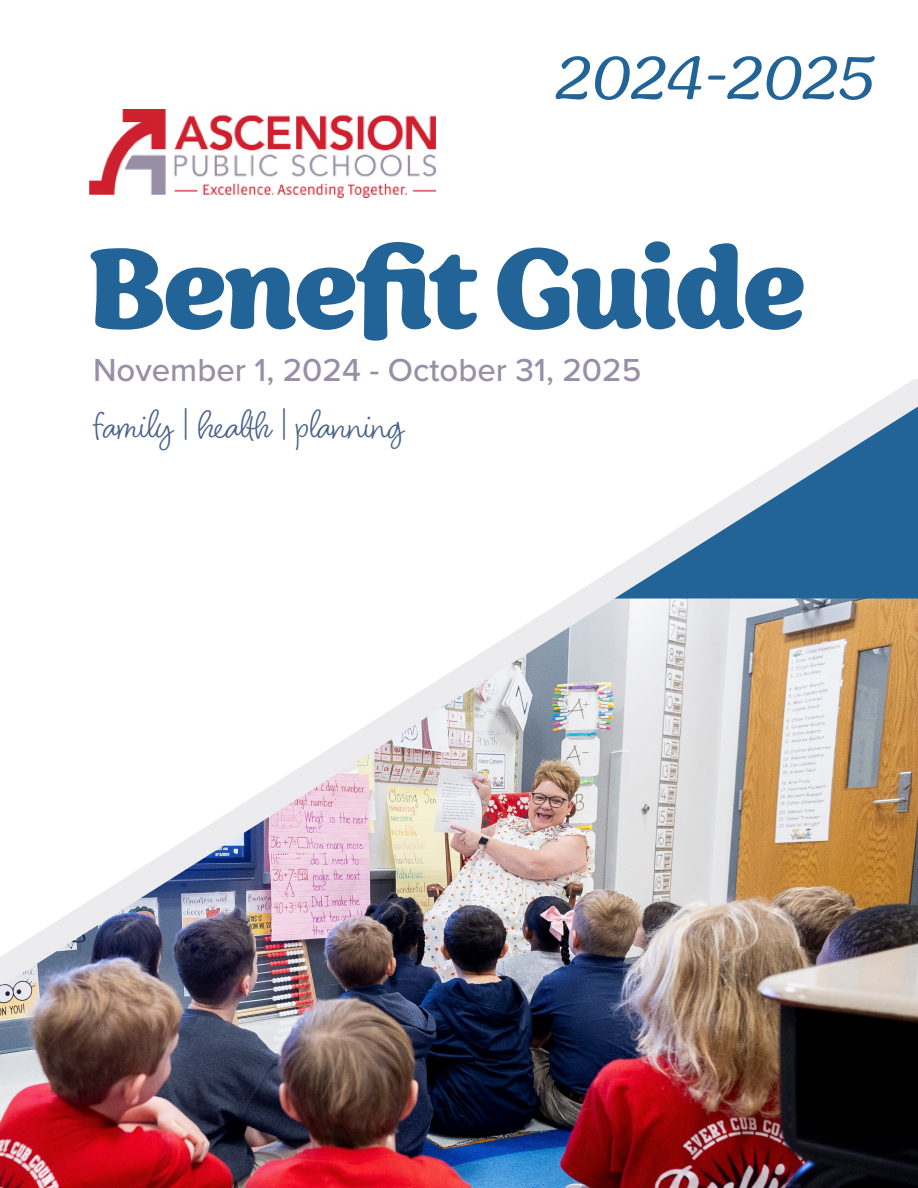
<style>
.page{position:relative;width:918px;height:1188px;background:#fff}
.page>*{position:absolute;margin:0;border:0;box-sizing:border-box;transform-origin:0 0}
.t1{font:700 129.45px "Sirenia";letter-spacing:-.02em;color:#226497}
.t2{font:italic 300 68.85px "Sirenia";color:#226497}
.t3{font:38.7px "Blithe";color:#496389}
.t4{font:500 33px "Proxima Nova";color:#988ea6}
</style>
<div class="page">
<img style="left:0;top:1007px;width:918px;height:181px">
<img style="left:89px;top:109px;width:346px;height:88px">
<img style="left:0;top:379px;width:918px;height:628px">
<p class="t2" style="left:556px;top:39px;width:321px">2024-2025</p>
<p class="t1" style="left:89px;top:213px;width:719px">Benefit Guide</p>
<p class="t4" style="left:93px;top:345px;width:550px">November 1, 2024 - October 31, 2025</p>
<p class="t3" style="left:96px;top:401px;width:310px">family | health | planning</p>
</div>
